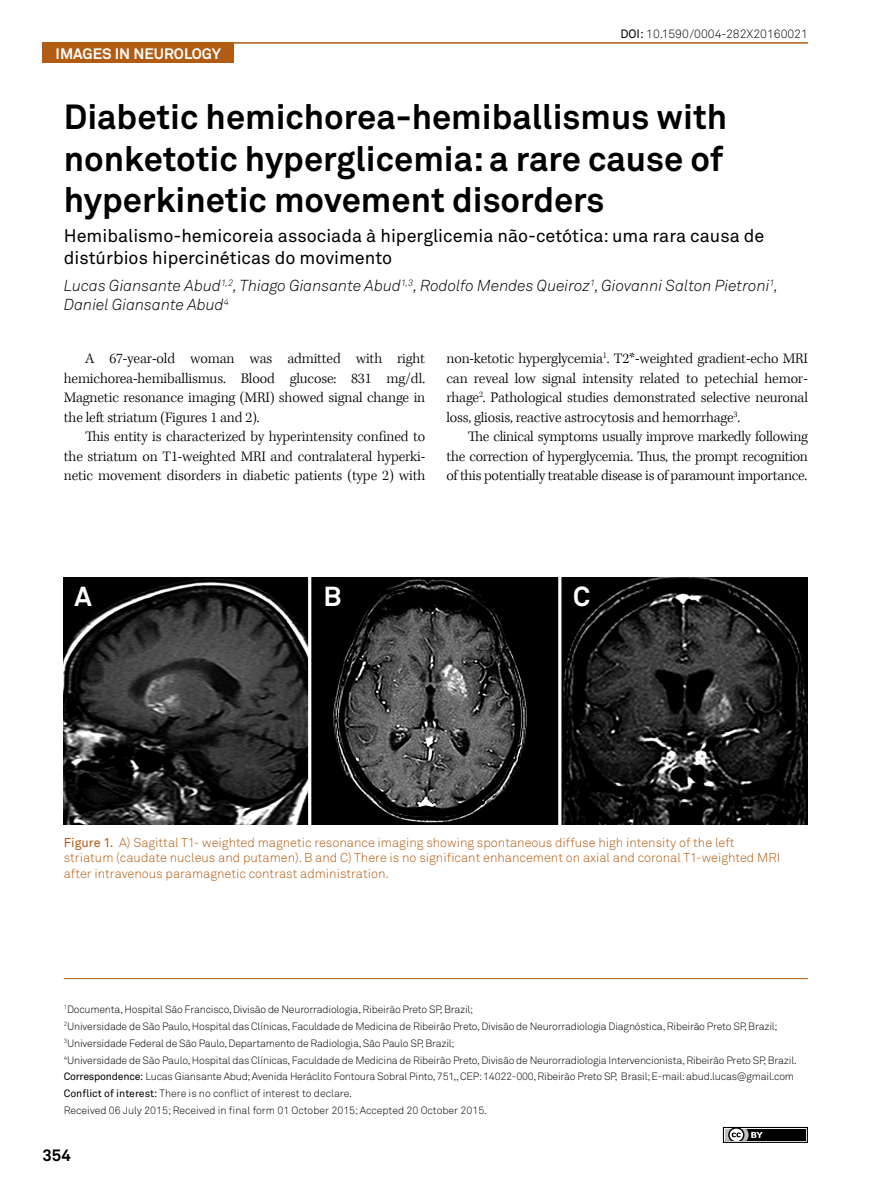
<style>
.page{position:relative;width:893px;height:1191px;background:#fff}
.page>*{position:absolute;margin:0;border:0;box-sizing:border-box;transform-origin:0 0}
.t1{font:700 34.5px/41.4px "Akkurat Pro";color:#000}
.t2{font:700 27.15px "Akkurat Pro";color:#fff}
.t3{font:18px/21.6px "Akkurat Pro";color:#000}
.t4{font:700 16.5px "Akkurat Pro";color:#000}
.t5{font:italic 15.75px/18.9px "Akkurat Light Pro";color:#000}
.t6{font:300 15px/19.5px "Kepler Std";letter-spacing:-.01em;color:#000;text-align:justify}
.t7{font:700 15px "Akkurat Pro";color:#fff}
.t8{font:12.75px/15.3px "Akkurat Light Pro";color:#b15c12}
.t9{font:12px "Akkurat Light Pro";color:#000}
.t10{font:10.5px/16.8px "Akkurat Light Pro";letter-spacing:-.02em;color:#000}
.s1{font-family:"Akkurat Pro"}
</style>
<div class="page">
<hr style="left:43px;top:42px;width:765px;height:2px;background:#b15c12">
<div style="left:43px;top:43px;width:191px;height:20px;background:#b15c12"></div>
<svg style="left:725px;top:1140px;width:81px;height:1px"></svg>
<div style="left:723px;top:1127px;width:85px;height:16px;border:1px solid #000"></div>
<div style="left:725px;top:1129px;width:81px;height:11px;background:#000"></div>
<svg style="left:725px;top:1129px;width:38px;height:11px"></svg>
<hr style="left:64px;top:978px;width:744px;height:1px;background:#b15c12">
<img style="left:64px;top:577px;width:744px;height:247px">
<h3 class="t7" style="left:56px;top:44px;width:167px">IMAGES IN NEUROLOGY</h3>
<p class="t9" style="left:620px;top:27px;width:189px"><span class="s1">DOI:</span> 10.1590/0004-282X20160021</p>
<h1 class="t1" style="left:64px;top:97px;width:665px">Diabetic hemichorea-hemiballismus with nonketotic hyperglicemia: a rare cause of hyperkinetic movement disorders</h1>
<h3 class="t3" style="left:64px;top:225px;width:702px">Hemibalismo-hemicoreia associada à hiperglicemia não-cetótica: uma rara causa de distúrbios hipercinéticas do movimento</h3>
<h3 class="t5" style="left:64px;top:276px;width:716px">Lucas Giansante Abud<sup>1,2</sup>, Thiago Giansante Abud<sup>1,3</sup>, Rodolfo Mendes Queiroz<sup>1</sup>, Giovanni Salton Pietroni<sup>1</sup>,<br>Daniel Giansante Abud<sup>4</sup></h3>
<h3 class="t6" style="left:64px;top:349px;width:363px;text-indent:21px">A 67-year-old woman was admitted with right hemichorea-hemiballismus. Blood glucose: 831 mg/dl.<br>Magnetic resonance imaging (MRI) showed signal change in the left striatum (Figures 1 and 2).</h3>
<h3 class="t6" style="left:64px;top:427px;width:363px;text-indent:21px">This entity is characterized by hyperintensity confined to the striatum on T1-weighted MRI and contralateral hyperki&shy;netic movement disorders in diabetic patients (type 2) with</h3>
<p class="t6" style="left:446px;top:349px;width:363px">non-ketotic hyperglycemia<sup>1</sup>. T2*-weighted gradient-echo MRI can reveal low signal intensity related to petechial hemor&shy;rhage<sup>2</sup>. Pathological studies demonstrated selective neuronal loss, gliosis, reactive astrocytosis and hemorrhage<sup>3</sup>.</p>
<h3 class="t6" style="left:446px;top:427px;width:363px;text-indent:21px">The clinical symptoms usually improve markedly following the correction of hyperglycemia. Thus, the prompt recognition of this potentially treatable disease is of paramount importance.</h3>
<h2 class="t2" style="left:74px;top:579px;width:19px">A</h2>
<h2 class="t2" style="left:323px;top:579px;width:20px">B</h2>
<h2 class="t2" style="left:573px;top:579px;width:19px">C</h2>
<p class="t8" style="left:64px;top:835px;width:718px"><span class="s1">Figure 1.</span> A) Sagittal T1- weighted magnetic resonance imaging showing spontaneous diffuse high intensity of the left striatum (caudate nucleus and putamen). B and C) There is no significant enhancement on axial and coronal T1-weighted MRI after intravenous paramagnetic contrast administration.</p>
<p class="t10" style="left:64px;top:1001px;width:735px"><sup>1</sup>Documenta, Hospital São Francisco, Divisão de Neurorradiologia, Ribeirão Preto SP, Brazil;<br><sup>2</sup>Universidade de São Paulo, Hospital das Clínicas, Faculdade de Medicina de Ribeirão Preto, Divisão de Neurorradiologia Diagnóstica, Ribeirão Preto SP, Brazil; <sup>3</sup>Universidade Federal de São Paulo, Departamento de Radiologia, São Paulo SP, Brazil;<br><sup>4</sup>Universidade de São Paulo, Hospital das Clínicas, Faculdade de Medicina de Ribeirão Preto, Divisão de Neurorradiologia Intervencionista, Ribeirão Preto SP, Brazil.<br><span class="s1">Correspondence:</span> Lucas Giansante Abud; Avenida Heráclito Fontoura Sobral Pinto, 751,, CEP: 14022-000, Ribeirão Preto SP, Brasil; E-mail: abud.lucas@gmail.com <span class="s1">Conflict of interest:</span> There is no conflict of interest to declare.<br>Received 06 July 2015; Received in final form 01 October 2015; Accepted 20 October 2015.</p>
<h3 class="t4" style="left:43px;top:1145px;width:30px">354</h3>
</div>
